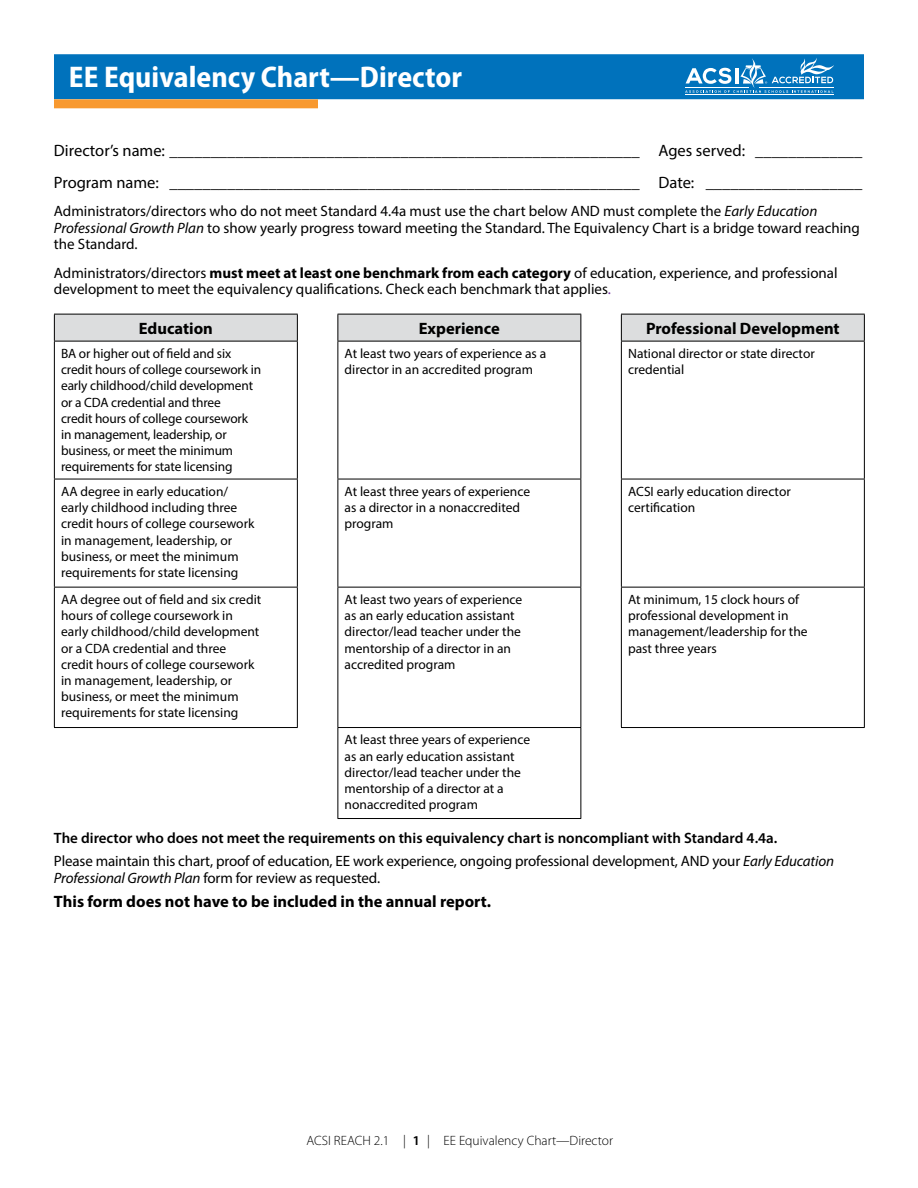
<style>
.page{position:relative;width:918px;height:1188px;background:#fff}
.page>*{position:absolute;margin:0;border:0;box-sizing:border-box;transform-origin:0 0}
.t1{font:700 semi-condensed 30px "Myriad Pro";color:#fff}
.t2{font:16.5px/31.8px "Myriad Pro";color:#000}
.t3{font:700 16.5px "Myriad Pro";color:#000}
.t4{font:15px/16.5px "Myriad Pro";color:#000}
.t5{font:13.5px/16.2px "Myriad Pro";color:#000}
.t6{font:300 13.5px "Myriad Pro";color:#000}
.s1{font-style:italic}
.s2{font-weight:700}
.s3{color:#7030a0}
.s4{font-weight:600}
.s5{font-weight:600;font-stretch:semi-expanded}
</style>
<div class="page">
<div style="left:54px;top:54px;width:810px;height:45px;background:#0072bc"></div>
<div style="left:54px;top:99px;width:264px;height:9px;background:#f8992f"></div>
<hr style="left:54px;top:341px;width:244px;height:1px;background:#000">
<hr style="left:54px;top:341px;width:1px;height:138px;background:#000">
<hr style="left:297px;top:341px;width:1px;height:138px;background:#000">
<hr style="left:337px;top:341px;width:1px;height:138px;background:#000">
<hr style="left:580px;top:341px;width:1px;height:138px;background:#000">
<hr style="left:621px;top:341px;width:1px;height:138px;background:#000">
<hr style="left:864px;top:341px;width:1px;height:138px;background:#000">
<hr style="left:54px;top:479px;width:244px;height:1px;background:#000">
<hr style="left:54px;top:479px;width:1px;height:108px;background:#000">
<hr style="left:297px;top:479px;width:1px;height:108px;background:#000">
<hr style="left:337px;top:479px;width:244px;height:1px;background:#000">
<hr style="left:337px;top:479px;width:1px;height:108px;background:#000">
<hr style="left:580px;top:479px;width:1px;height:108px;background:#000">
<hr style="left:621px;top:479px;width:244px;height:1px;background:#000">
<hr style="left:621px;top:479px;width:1px;height:108px;background:#000">
<hr style="left:864px;top:479px;width:1px;height:108px;background:#000">
<hr style="left:54px;top:587px;width:244px;height:1px;background:#000">
<hr style="left:54px;top:588px;width:1px;height:139px;background:#000">
<hr style="left:297px;top:588px;width:1px;height:139px;background:#000">
<hr style="left:337px;top:587px;width:244px;height:1px;background:#000">
<hr style="left:337px;top:588px;width:1px;height:139px;background:#000">
<hr style="left:580px;top:588px;width:1px;height:139px;background:#000">
<hr style="left:621px;top:587px;width:244px;height:1px;background:#000">
<hr style="left:621px;top:588px;width:1px;height:139px;background:#000">
<hr style="left:864px;top:588px;width:1px;height:139px;background:#000">
<hr style="left:54px;top:727px;width:244px;height:1px;background:#000">
<hr style="left:337px;top:727px;width:244px;height:1px;background:#000">
<hr style="left:337px;top:728px;width:1px;height:90px;background:#000">
<hr style="left:580px;top:728px;width:1px;height:90px;background:#000">
<hr style="left:621px;top:727px;width:244px;height:1px;background:#000">
<hr style="left:337px;top:818px;width:244px;height:1px;background:#000">
<hr style="left:337px;top:341px;width:244px;height:1px;background:#000">
<svg style="left:54px;top:314px;width:811px;height:27px;background:#d6d7d8"></svg>
<hr style="left:621px;top:341px;width:244px;height:1px;background:#000">
<svg style="left:685px;top:58px;width:149px;height:35px"></svg>
<hr style="left:685px;top:88px;width:64px;height:1px;background:#fff">
<hr style="left:759px;top:88px;width:75px;height:1px;background:#fff">
<hr style="left:685px;top:95px;width:149px;height:1px;background:#fff">
<h1 class="t1" style="left:69px;top:57px;width:394px">EE Equivalency Chart—Director</h1>
<p class="t2" style="left:54px;top:134px;width:810px">Director’s name: _________________________________________________________ Ages served: _____________<br>Program name: _________________________________________________________ Date: ___________________</p>
<p class="t4" style="left:54px;top:203px;width:808px">Administrators/directors who do not meet Standard 4.4a must use the chart below AND must complete the <span class="s1">Early Education<br>Professional Growth Plan</span> to show yearly progress toward meeting the Standard. The Equivalency Chart is a bridge toward reaching the Standard.</p>
<p class="t4" style="left:54px;top:264px;width:785px">Administrators/directors <span class="s2">must meet at least one benchmark from each category</span> of education, experience, and professional development to meet the equivalency qualifications. Check each benchmark that applies<span class="s3">.</span></p>
<p class="t3" style="left:139px;top:317px;width:76px">Education</p>
<p class="t3" style="left:419px;top:317px;width:83px">Experience</p>
<p class="t3" style="left:646px;top:317px;width:195px">Professional Development</p>
<p class="t5" style="left:61px;top:345px;width:202px">BA or higher out of field and six credit hours of college coursework in early childhood/child development or a CDA credential and three<br>credit hours of college coursework in management, leadership, or business, or meet the minimum requirements for state licensing</p>
<p class="t5" style="left:345px;top:345px;width:203px">At least two years of experience as a director in an accredited program</p>
<p class="t5" style="left:628px;top:345px;width:188px">National director or state director credential</p>
<p class="t5" style="left:61px;top:483px;width:195px">AA degree in early education/ early childhood including three credit hours of college coursework in management, leadership, or business, or meet the minimum requirements for state licensing</p>
<p class="t5" style="left:345px;top:483px;width:187px">At least three years of experience as a director in a nonaccredited program</p>
<p class="t5" style="left:628px;top:483px;width:164px">ACSI early education director certification</p>
<p class="t5" style="left:61px;top:591px;width:202px">AA degree out of field and six credit hours of college coursework in early childhood/child development or a CDA credential and three credit hours of college coursework in management, leadership, or business, or meet the minimum requirements for state licensing</p>
<p class="t5" style="left:345px;top:591px;width:179px">At least two years of experience as an early education assistant director/lead teacher under the mentorship of a director in an accredited program</p>
<p class="t5" style="left:628px;top:591px;width:181px">At minimum, 15 clock hours of professional development in management/leadership for the past three years</p>
<p class="t5" style="left:345px;top:732px;width:187px">At least three years of experience as an early education assistant director/lead teacher under the mentorship of a director at a nonaccredited program</p>
<p class="t4" style="left:54px;top:826px;width:782px;line-height:23.2px"><span class="s4">The director who does not meet the requirements on this equivalency chart is noncompliant with Standard 4.4a.<br></span>Please maintain this chart, proof of education, EE work experience, ongoing professional development, AND your <span class="s1">Early Education</span></p>
<p class="t4" style="left:54px;top:869px;width:328px"><span class="s1">Professional Growth Plan</span> form for review as requested.</p>
<p class="t3" style="left:54px;top:891px;width:439px">This form does not have to be included in the annual report.</p>
<p class="t6" style="left:306px;top:1132px;width:308px">ACSI REACH 2.1 | <span class="s5">1</span> | EE Equivalency Chart—Director</p>
</div>
